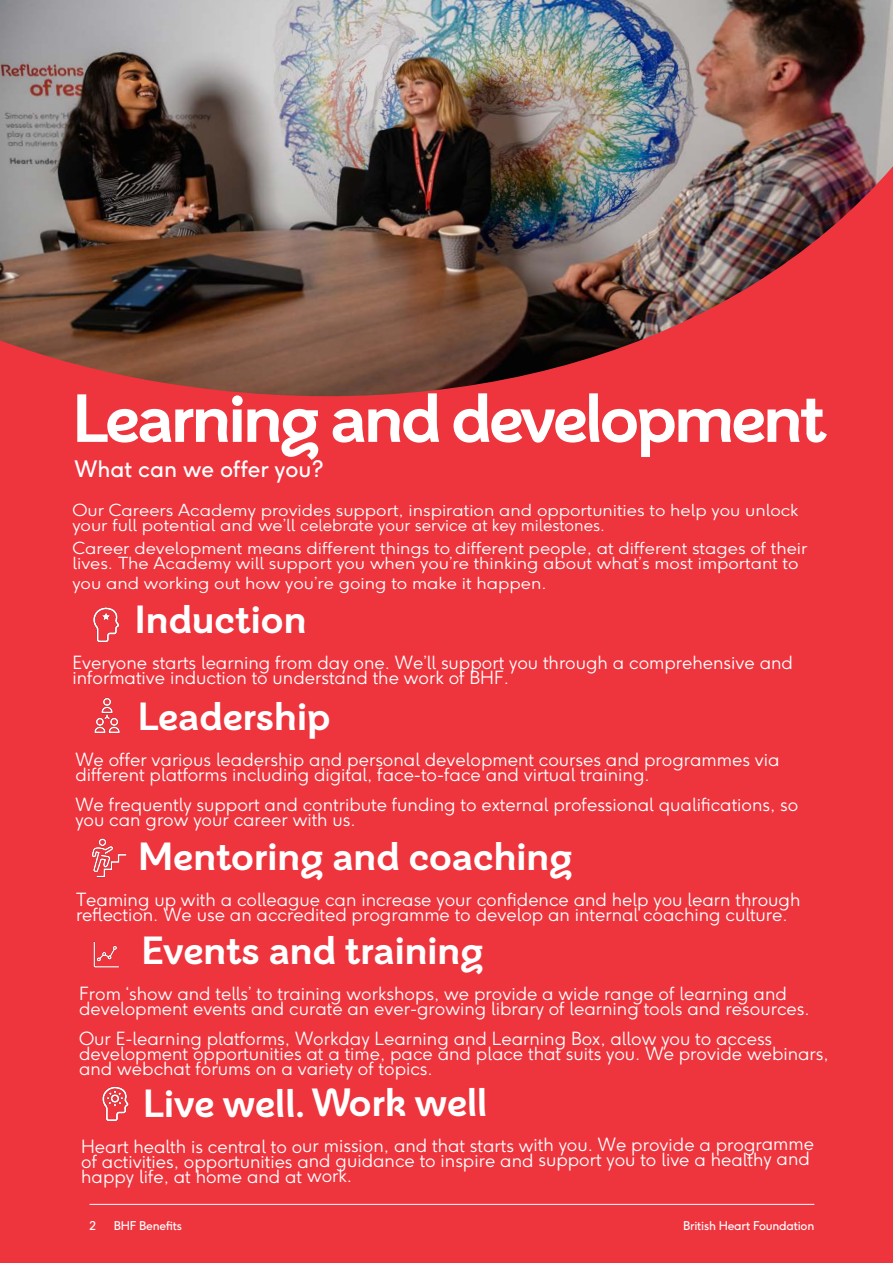
<style>
.page{position:relative;width:893px;height:1263px;background:#ee343d}
.page>*{position:absolute;margin:0;border:0;box-sizing:border-box;transform-origin:0 0}
.t1{font:700 67.5px "BHF Beats";letter-spacing:-.04em;color:#fff}
.t2{font:700 39px "BHF Beats";color:#fff}
.t3{font:22.5px "F37 Ginger";color:#fff}
.t4{font:300 18px/15px "F37 Ginger";color:#fff}
.t5{font:300 16.5px/15px "F37 Ginger";color:#fff;scale:1.08 1}
.t6{font:12px "F37 Ginger";letter-spacing:-.02em;color:#fff}
</style>
<div class="page">
<hr style="left:90px;top:1204px;width:724px;height:1px;background:#fff">
<img style="left:0;top:0;width:893px;height:397px">
<img style="left:94px;top:697px;width:26px;height:36px">
<img style="left:92px;top:838px;width:35px;height:40px">
<img style="left:93px;top:941px;width:27px;height:27px">
<img style="left:93px;top:607px;width:27px;height:36px">
<img style="left:102px;top:1086px;width:27px;height:36px">
<p class="t1" style="left:72px;top:378px;width:756px">Learning and development</p>
<p class="t3" style="left:74px;top:455px;width:251px">What can we offer you?</p>
<p class="t5" style="left:72px;top:503px;width:674px">Our Careers Academy provides support, inspiration and opportunities to help you unlock your full potential and we’ll celebrate your service at key milestones.</p>
<p class="t5" style="left:72px;top:541px;width:682px">Career development means different things to different people, at different stages of their lives. The Academy will support you when you’re thinking about what’s most important to</p>
<p class="t5" style="left:72px;top:575px;width:440px">you and working out how you’re going to make it happen.</p>
<p class="t2" style="left:134px;top:596px;width:174px">Induction</p>
<p class="t4" style="left:72px;top:655px;width:722px">Everyone starts learning from day one. We’ll support you through a comprehensive and informative induction to understand the work of BHF.</p>
<p class="t2" style="left:137px;top:693px;width:195px">Leadership</p>
<p class="t4" style="left:75px;top:752px;width:706px">We offer various leadership and personal development courses and programmes via different platforms including digital, face-to-face and virtual training.</p>
<p class="t4" style="left:75px;top:797px;width:724px">We frequently support and contribute funding to external professional qualifications, so you can grow your career with us.</p>
<p class="t2" style="left:138px;top:833px;width:436px">Mentoring and coaching</p>
<p class="t4" style="left:76px;top:892px;width:726px">Teaming up with a colleague can increase your confidence and help you learn through reflection. We use an accredited programme to develop an internal coaching culture.</p>
<p class="t2" style="left:141px;top:927px;width:344px">Events and training</p>
<p class="t4" style="left:79px;top:986px;width:732px">From ‘show and tells’ to training workshops, we provide a wide range of learning and development events and curate an ever-growing library of learning tools and resources.</p>
<p class="t4" style="left:79px;top:1031px;width:695px">Our E-learning platforms, Workday Learning and Learning Box, allow you to access</p>
<p class="t4" style="left:79px;top:1046px;width:751px">development opportunities at a time, pace and place that suits you. We provide webinars, and webchat forums on a variety of topics.</p>
<p class="t2" style="left:143px;top:1079px;width:346px">Live well. Work well</p>
<p class="t4" style="left:81px;top:1138px;width:734px;line-height:15.5px">Heart health is central to our mission, and that starts with you. We provide a programme of activities, opportunities and guidance to inspire and support you to live a healthy and happy life, at home and at work.</p>
<p class="t6" style="left:90px;top:1218px;width:8px">2</p>
<p class="t6" style="left:114px;top:1218px;width:69px">BHF Benefits</p>
<p class="t6" style="left:683px;top:1218px;width:133px">British Heart Foundation</p>
</div>
